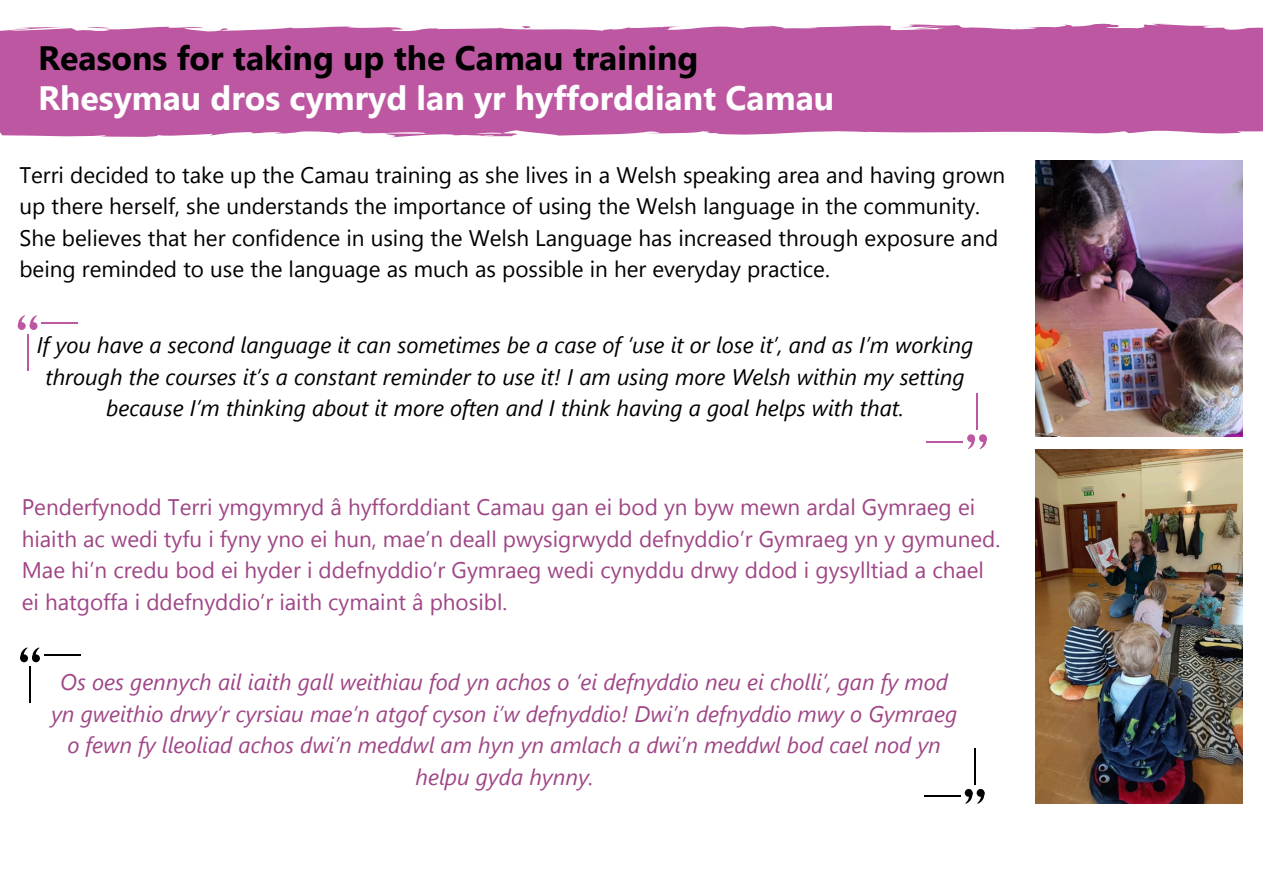
<style>
.page{position:relative;width:1263px;height:893px;background:#fff}
.page>*{position:absolute;margin:0;border:0;box-sizing:border-box;transform-origin:0 0}
.t1{font:700 33.75px "Segoe UI";color:#fff}
.t2{font:700 33.75px "Segoe UI";color:#000}
.t3{font:22.5px/31.5px "Segoe UI";color:#000}
.t4{font:22.5px/31.5px "Segoe UI";color:#9f4686}
.t5{font:italic 22.5px/31.5px "Segoe UI";color:#9f4686;text-align:center}
.t6{font:italic 22.5px/31.5px "Segoe UI";color:#000;text-align:center}
</style>
<div class="page">
<div style="left:0;top:24px;width:1263px;height:108px;background:#be57a1"></div>
<svg style="left:17px;top:315px;width:20px;height:14px"></svg>
<hr style="left:27px;top:334px;width:2px;height:36px;background:#be57a1">
<hr style="left:42px;top:322px;width:36px;height:2px;background:#be57a1">
<svg style="left:967px;top:435px;width:20px;height:14px"></svg>
<hr style="left:976px;top:394px;width:2px;height:36px;background:#be57a1">
<hr style="left:926px;top:440px;width:37px;height:2px;background:#be57a1">
<svg style="left:20px;top:647px;width:20px;height:14px"></svg>
<hr style="left:29px;top:666px;width:2px;height:37px;background:#000">
<hr style="left:44px;top:654px;width:37px;height:2px;background:#000">
<svg style="left:965px;top:790px;width:20px;height:14px"></svg>
<hr style="left:974px;top:748px;width:1px;height:36px;background:#000">
<hr style="left:924px;top:795px;width:36px;height:2px;background:#000">
<img style="left:1035px;top:449px;width:207px;height:354px">
<img style="left:1035px;top:161px;width:207px;height:275px">
<p class="t2" style="left:38px;top:33px;width:661px">Reasons for taking up the Camau training</p>
<p class="t1" style="left:38px;top:74px;width:797px">Rhesymau dros cymryd lan yr hyfforddiant Camau</p>
<p class="t3" style="left:19px;top:158px;width:987px">Terri decided to take up the Camau training as she lives in a Welsh speaking area and having grown up there herself, she understands the importance of using the Welsh language in the community.<br>She believes that her confidence in using the Welsh Language has increased through exposure and being reminded to use the language as much as possible in her everyday practice.</p>
<h1 class="t6" style="left:37px;top:328px;width:938px">If you have a second language it can sometimes be a case of ‘use it or lose it’, and as I’m working through the courses it’s a constant reminder to use it! I am using more Welsh within my setting because I’m thinking about it more often and I think having a goal helps with that.</h1>
<p class="t4" style="left:22px;top:490px;width:980px">Penderfynodd Terri ymgymryd â hyfforddiant Camau gan ei bod yn byw mewn ardal Gymraeg ei hiaith ac wedi tyfu i fyny yno ei hun, mae’n deall pwysigrwydd defnyddio’r Gymraeg yn y gymuned.<br>Mae hi’n credu bod ei hyder i ddefnyddio’r Gymraeg wedi cynyddu drwy ddod i gysylltiad a chael ei hatgoffa i ddefnyddio’r iaith cymaint â phosibl.</p>
<h1 class="t5" style="left:51px;top:665px;width:907px">Os oes gennych ail iaith gall weithiau fod yn achos o ‘ei defnyddio neu ei cholli’, gan fy mod yn gweithio drwy’r cyrsiau mae’n atgof cyson i’w defnyddio! Dwi’n defnyddio mwy o Gymraeg o fewn fy lleoliad achos dwi’n meddwl am hyn yn amlach a dwi’n meddwl bod cael nod yn helpu gyda hynny.</h1>
</div>
